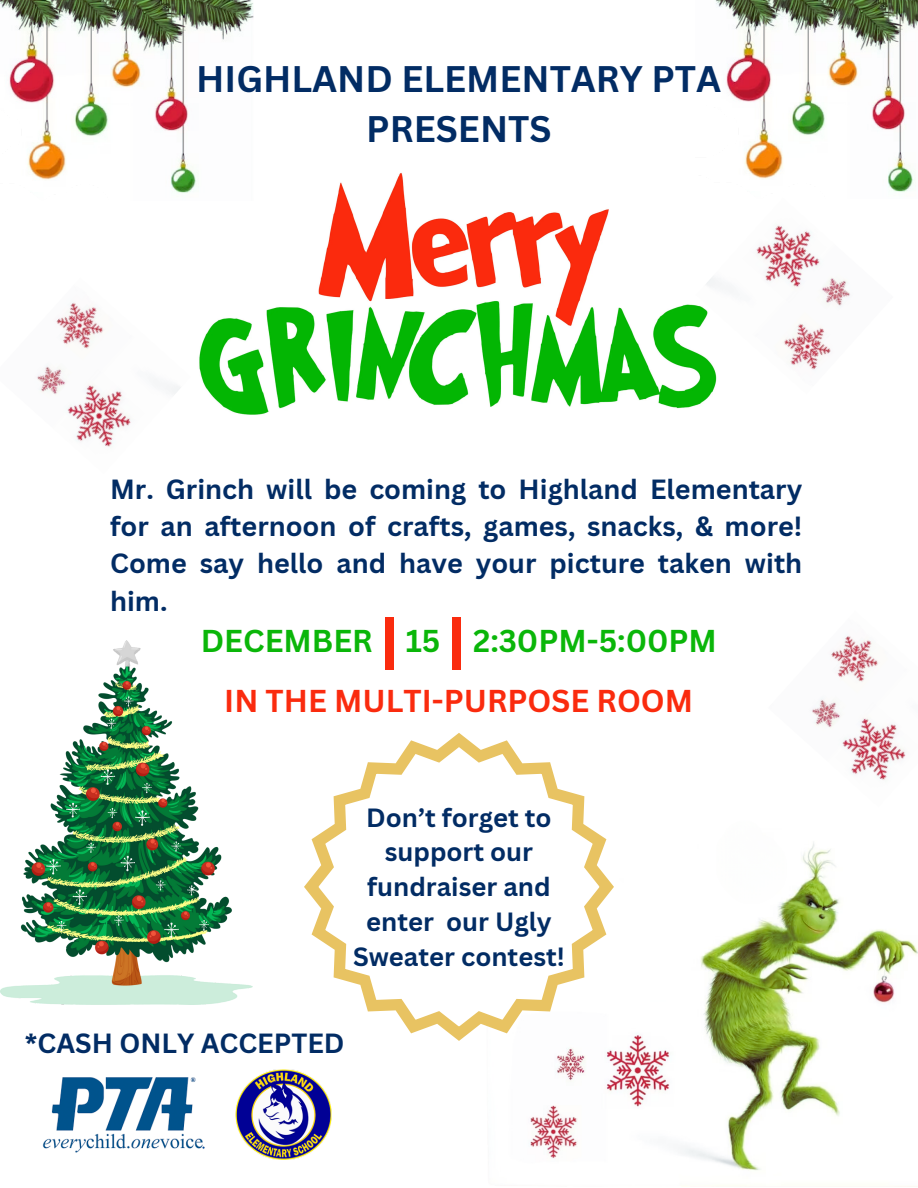
<style>
.page{position:relative;width:918px;height:1188px;background:#fff}
.page>*{position:absolute;margin:0;border:0;box-sizing:border-box;transform-origin:0 0}
.t1{font:700 61.5px "Canva Sans";color:#fa2b0e}
.t2{font:700 36px "Canva Sans";color:#022c64}
.t3{font:700 30.75px "Canva Sans";color:#0ab609}
.t4{font:700 30.75px "Canva Sans";color:#fa2b0e}
.t5{font:700 27px/37.2px "Canva Sans";color:#022c64;text-align:justify}
.t6{font:700 25.65px/35px "Canva Sans";color:#022c64;text-align:center}
</style>
<div class="page">
<img style="left:530px;top:842px;width:388px;height:345px">
<img style="left:199px;top:173px;width:512px;height:242px">
<img style="left:696px;top:199px;width:154px;height:195px">
<img style="left:696px;top:0;width:222px;height:199px">
<img style="left:235px;top:1069px;width:97px;height:91px">
<img style="left:42px;top:1077px;width:163px;height:76px">
<svg style="left:304px;top:733px;width:310px;height:308px"></svg>
<img style="left:0;top:0;width:253px;height:201px">
<img style="left:37px;top:302px;width:144px;height:145px">
<img style="left:811px;top:636px;width:95px;height:144px">
<img style="left:1px;top:641px;width:252px;height:363px">
<p class="t2" style="left:196px;top:54px;width:527px">HIGHLAND ELEMENTARY PTA</p>
<p class="t2" style="left:366px;top:103px;width:187px">PRESENTS</p>
<p class="t5" style="left:110px;top:470px;width:694px">Mr. Grinch will be coming to Highland Elementary for an afternoon of crafts, games, snacks, &amp; more!<br>Come say hello and have your picture taken with him.</p>
<p class="t3" style="left:201px;top:619px;width:173px">DECEMBER</p>
<p class="t1" style="left:379px;top:598px;width:22px">|</p>
<p class="t1" style="left:447px;top:598px;width:22px">|</p>
<p class="t3" style="left:473px;top:619px;width:245px">2:30PM-5:00PM</p>
<p class="t3" style="left:406px;top:619px;width:36px">15</p>
<p class="t4" style="left:224px;top:680px;width:470px">IN THE MULTI-PURPOSE ROOM</p>
<p class="t6" style="left:353px;top:799px;width:213px">Don’t forget to support our fundraiser and enter our Ugly<br>Sweater contest!</p>
<p class="t5" style="left:25px;top:1024px;width:321px">*CASH ONLY ACCEPTED</p>
</div>
